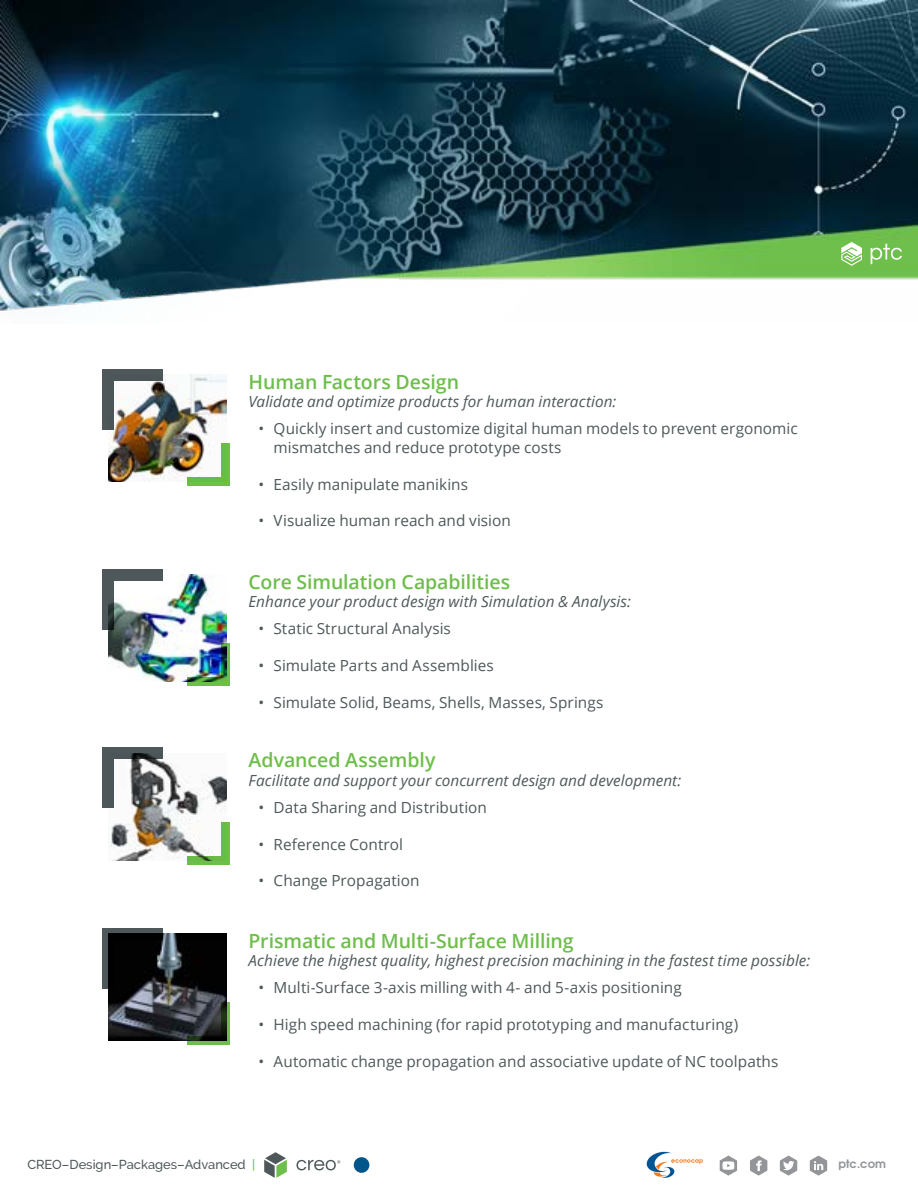
<style>
.page{position:relative;width:918px;height:1188px;background:#fff}
.page>*{position:absolute;margin:0;border:0;box-sizing:border-box;transform-origin:0 0}
.t1{font:600 19.5px "Open Sans";letter-spacing:-.005em;color:#6ebe4b}
.t2{font:15.3px/18.5px "Open Sans";letter-spacing:.005em;color:#4e585a}
.t3{font:italic 15.3px "Open Sans";letter-spacing:.005em;color:#4e585a}
.t4{font:500 12.9px "PTC Raleway";color:#4e585a}
.t5{font:700 11.55px "Te X Gyre Adventor";color:#939598}
.s1{color:#6ebe4b}
</style>
<div class="page">
<svg style="left:296px;top:1160px;width:44px;height:10px"></svg>
<svg style="left:264px;top:1152px;width:23px;height:26px"></svg>
<svg style="left:810px;top:1156px;width:17px;height:20px"></svg>
<svg style="left:750px;top:1156px;width:17px;height:20px"></svg>
<svg style="left:780px;top:1156px;width:17px;height:20px"></svg>
<svg style="left:720px;top:1156px;width:17px;height:20px"></svg>
<div style="left:354px;top:1157px;width:15px;height:16px;background:#00558b;border-radius:50%"></div>
<img style="left:0;top:0;width:918px;height:311px">
<svg style="left:841px;top:242px;width:21px;height:24px"></svg>
<svg style="left:871px;top:244px;width:31px;height:20px"></svg>
<img style="left:108px;top:757px;width:118px;height:103px">
<svg style="left:114px;top:747px;width:49px;height:12px"></svg>
<div style="left:102px;top:747px;width:12px;height:61px;background:#4e585a"></div>
<svg style="left:188px;top:856px;width:33px;height:8px"></svg>
<div style="left:221px;top:822px;width:9px;height:42px;background:#6ebe4b"></div>
<img style="left:108px;top:933px;width:118px;height:108px">
<svg style="left:114px;top:928px;width:49px;height:12px"></svg>
<svg style="left:102px;top:928px;width:12px;height:60px"></svg>
<svg style="left:188px;top:1036px;width:33px;height:9px"></svg>
<svg style="left:221px;top:1002px;width:9px;height:43px"></svg>
<img style="left:108px;top:575px;width:118px;height:107px">
<div style="left:102px;top:569px;width:61px;height:12px;background:#4e585a"></div>
<svg style="left:102px;top:581px;width:12px;height:49px"></svg>
<svg style="left:188px;top:677px;width:33px;height:9px"></svg>
<svg style="left:221px;top:644px;width:9px;height:42px"></svg>
<img style="left:108px;top:375px;width:118px;height:107px">
<div style="left:102px;top:369px;width:61px;height:12px;background:#4e585a"></div>
<div style="left:102px;top:369px;width:12px;height:61px;background:#4e585a"></div>
<div style="left:188px;top:478px;width:42px;height:8px;background:#6ebe4b"></div>
<div style="left:221px;top:444px;width:9px;height:42px;background:#6ebe4b"></div>
<img style="left:647px;top:1152px;width:56px;height:25px">
<p class="t1" style="left:249px;top:368px;width:212px">Human Factors Design</p>
<p class="t3" style="left:249px;top:391px;width:369px">Validate and optimize products for human interaction:</p>
<p class="t2" style="left:274px;top:419px;width:526px">Quickly insert and customize digital human models to prevent ergonomic mismatches and reduce prototype costs</p>
<p class="t2" style="left:274px;top:474px;width:196px">Easily manipulate manikins</p>
<p class="t2" style="left:274px;top:511px;width:239px">Visualize human reach and vision</p>
<p class="t2" style="left:259px;top:419px;width:7px">•</p>
<p class="t2" style="left:259px;top:474px;width:7px">•</p>
<p class="t2" style="left:259px;top:511px;width:7px">•</p>
<p class="t1" style="left:249px;top:568px;width:263px">Core Simulation Capabilities</p>
<p class="t3" style="left:249px;top:591px;width:384px">Enhance your product design with Simulation &amp; Analysis:</p>
<p class="t2" style="left:274px;top:619px;width:179px">Static Structural Analysis</p>
<p class="t2" style="left:274px;top:656px;width:222px">Simulate Parts and Assemblies</p>
<p class="t2" style="left:274px;top:693px;width:331px">Simulate Solid, Beams, Shells, Masses, Springs</p>
<p class="t2" style="left:259px;top:619px;width:7px">•</p>
<p class="t2" style="left:259px;top:656px;width:7px">•</p>
<p class="t2" style="left:259px;top:693px;width:7px">•</p>
<p class="t1" style="left:249px;top:747px;width:189px">Advanced Assembly</p>
<p class="t3" style="left:249px;top:770px;width:434px">Facilitate and support your concurrent design and development:</p>
<p class="t2" style="left:274px;top:798px;width:215px">Data Sharing and Distribution</p>
<p class="t2" style="left:274px;top:835px;width:131px">Reference Control</p>
<p class="t2" style="left:274px;top:871px;width:148px">Change Propagation</p>
<p class="t2" style="left:259px;top:798px;width:7px">•</p>
<p class="t2" style="left:259px;top:835px;width:7px">•</p>
<p class="t2" style="left:259px;top:871px;width:7px">•</p>
<p class="t1" style="left:249px;top:927px;width:327px">Prismatic and Multi-Surface Milling</p>
<p class="t3" style="left:249px;top:950px;width:563px">Achieve the highest quality, highest precision machining in the fastest time possible:</p>
<p class="t2" style="left:274px;top:978px;width:410px">Multi-Surface 3-axis milling with 4- and 5-axis positioning</p>
<p class="t2" style="left:274px;top:1015px;width:466px">High speed machining (for rapid prototyping and manufacturing)</p>
<p class="t2" style="left:274px;top:1052px;width:506px">Automatic change propagation and associative update of NC toolpaths</p>
<p class="t2" style="left:259px;top:978px;width:7px">•</p>
<p class="t2" style="left:259px;top:1015px;width:7px">•</p>
<p class="t2" style="left:259px;top:1052px;width:7px">•</p>
<p class="t4" style="left:27px;top:1157px;width:230px">CREO–Design–Packages–Advanced <span class="s1">|</span></p>
<p class="t5" style="left:838px;top:1154px;width:49px">ptc.com</p>
</div>
